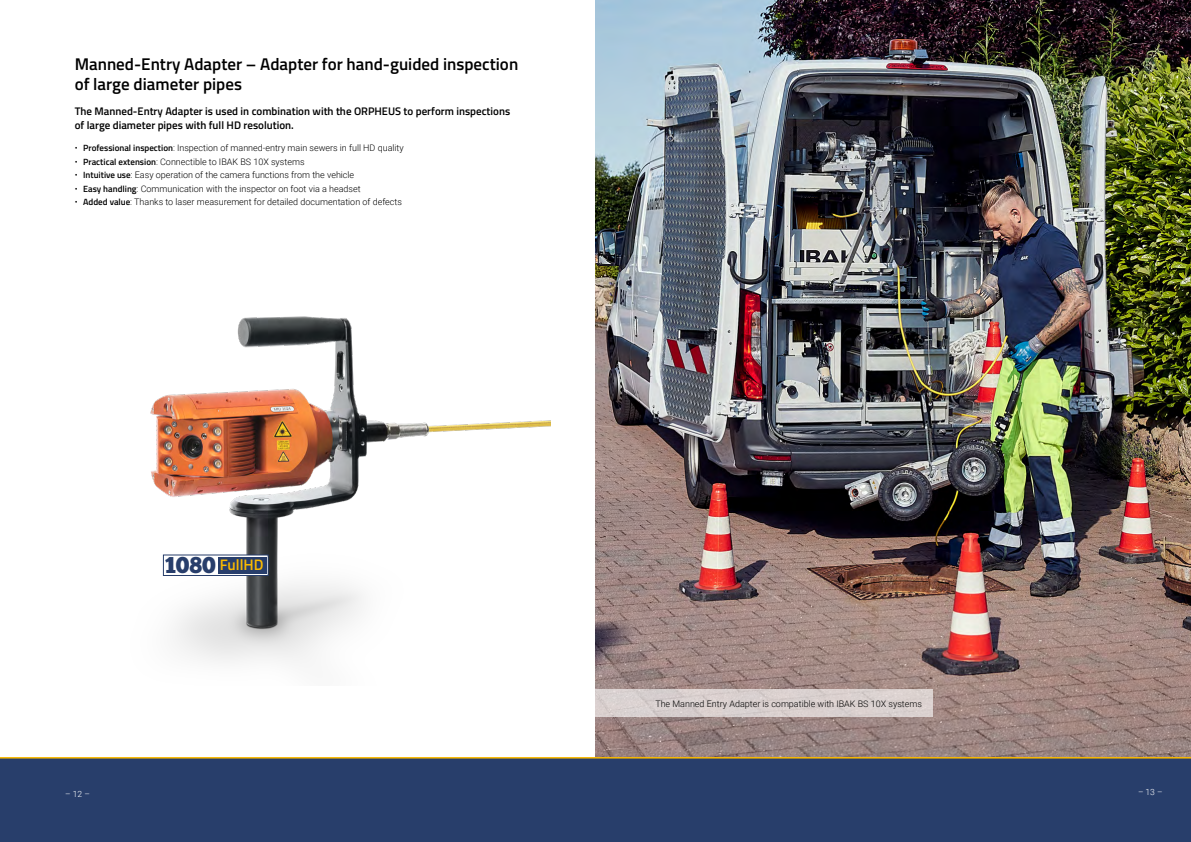
<style>
.page{position:relative;width:1191px;height:842px;background:#fff}
.page>*{position:absolute;margin:0;border:0;box-sizing:border-box;transform-origin:0 0}
.t1{font:600 17px/20px "Titillium Web";color:#000}
.t2{font:600 15.2px "Titillium Web";color:#fbba00}
.t3{font:600 11px/14px "Titillium Web";color:#000}
.t4{font:300 9px "Roboto";color:#000}
.t5{font:300 8.5px "Roboto";color:#fff}
.s1{font-family:"Titillium Web";font-weight:600}
.s2{font-family:"Chunk Five";font-weight:400;font-size:22.8px;color:#283e6b}
</style>
<div class="page">
<img style="left:150px;top:316px;width:401px;height:346px">
<div style="left:163px;top:555px;width:105px;height:20px;background:#fff"></div>
<div style="left:163px;top:555px;width:105px;height:21px;border:1px solid #283e6b"></div>
<div style="left:218px;top:557px;width:48px;height:16px;background:#283e6b"></div>
<img style="left:595px;top:0;width:596px;height:757px">
<div style="left:0;top:757px;width:1191px;height:85px;background:#283e6b"></div>
<div style="left:595px;top:689px;width:337px;height:27px;background:#dad0cf"></div>
<h1 class="t1" style="left:75px;top:53px;width:445px">Manned-Entry Adapter – Adapter for hand-guided inspection of large diameter pipes</h1>
<p class="t3" style="left:75px;top:104px;width:437px">The Manned-Entry Adapter is used in combination with the ORPHEUS to perform inspections of large diameter pipes with full HD resolution.</p>
<p class="t4" style="left:75px;top:142px;width:330px">• <span class="s1">Professional inspection</span>: Inspection of manned-entry main sewers in full HD quality</p>
<p class="t4" style="left:75px;top:155px;width:231px">• <span class="s1">Practical extension</span>: Connectible to IBAK BS 10X systems</p>
<p class="t4" style="left:75px;top:169px;width:281px">• <span class="s1">Intuitive use</span>: Easy operation of the camera functions from the vehicle</p>
<p class="t4" style="left:75px;top:182px;width:287px">• <span class="s1">Easy handling</span>: Communication with the inspector on foot via a headset</p>
<p class="t4" style="left:75px;top:196px;width:329px">• <span class="s1">Added value</span>: Thanks to laser measurement for detailed documentation of defects</p>
<h2 class="t2" style="left:165px;top:553px;width:100px"><span class="s2">1080</span> FullHD</h2>
<p class="t4" style="left:655px;top:697px;width:268px">The Manned Entry Adapter is compatible with IBAK BS 10X systems</p>
<p class="t5" style="left:65px;top:788px;width:26px">– 12 –</p>
<p class="t5" style="left:1138px;top:786px;width:26px">– 13 –</p>
</div>
